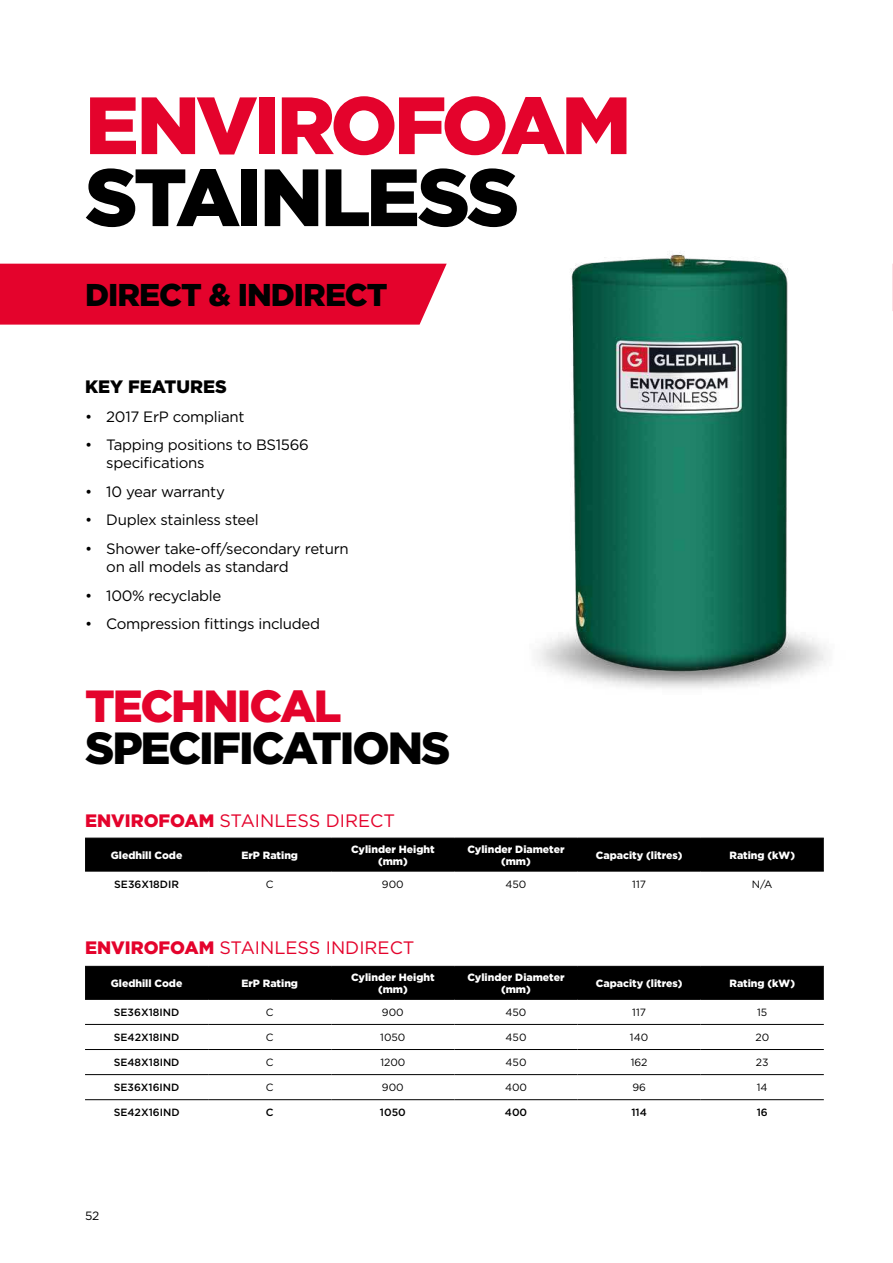
<style>
.page{position:relative;width:893px;height:1263px;background:#fff}
.page>*{position:absolute;margin:0;border:0;box-sizing:border-box;transform-origin:0 0}
.t1{font:900 81px "Gotham";letter-spacing:-.05em;color:#e4032c}
.t2{font:900 81px "Gotham";letter-spacing:-.045em;color:#000}
.t3{font:900 45px "Gotham";letter-spacing:-.045em;color:#000}
.t4{font:900 45px "Gotham";letter-spacing:-.045em;color:#e4032c}
.t5{font:900 31.5px "Gotham";letter-spacing:-.03em;color:#000}
.t6{font:18px "Gotham";color:#e4032c}
.t7{font:900 18px "Gotham";color:#000}
.t8{font:15px/18px "Gotham";letter-spacing:-.02em;color:#000}
.t9{font:12px "Gotham";color:#000}
.t10{font:900 10.5px/12.6px "Gotham";color:#fff;text-align:center}
.t11{font:500 10.5px "Gotham";color:#000}
.t12{font:10.5px "Gotham";color:#000}
.s1{font-weight:900}
</style>
<div class="page">
<img style="left:537px;top:252px;width:289px;height:436px">
<div style="left:0;top:264px;width:447px;height:61px;background:#e4032c"></div>
<div style="left:85px;top:967px;width:739px;height:32px;background:#000"></div>
<hr style="left:85px;top:966px;width:123px;height:1px;background:#000">
<hr style="left:208px;top:966px;width:123px;height:1px;background:#000">
<hr style="left:331px;top:966px;width:123px;height:1px;background:#000">
<hr style="left:454px;top:966px;width:124px;height:1px;background:#000">
<hr style="left:578px;top:966px;width:123px;height:1px;background:#000">
<hr style="left:701px;top:966px;width:123px;height:1px;background:#000">
<hr style="left:85px;top:999px;width:123px;height:1px;background:#000">
<hr style="left:208px;top:999px;width:123px;height:1px;background:#000">
<hr style="left:331px;top:999px;width:123px;height:1px;background:#000">
<hr style="left:454px;top:999px;width:124px;height:1px;background:#000">
<hr style="left:578px;top:999px;width:123px;height:1px;background:#000">
<hr style="left:701px;top:999px;width:123px;height:1px;background:#000">
<hr style="left:85px;top:1024px;width:123px;height:1px;background:#000">
<hr style="left:208px;top:1024px;width:123px;height:1px;background:#000">
<hr style="left:331px;top:1024px;width:123px;height:1px;background:#000">
<hr style="left:454px;top:1024px;width:124px;height:1px;background:#000">
<hr style="left:578px;top:1024px;width:123px;height:1px;background:#000">
<hr style="left:701px;top:1024px;width:123px;height:1px;background:#000">
<hr style="left:85px;top:1049px;width:123px;height:1px;background:#000">
<hr style="left:208px;top:1049px;width:123px;height:1px;background:#000">
<hr style="left:331px;top:1049px;width:123px;height:1px;background:#000">
<hr style="left:454px;top:1049px;width:124px;height:1px;background:#000">
<hr style="left:578px;top:1049px;width:123px;height:1px;background:#000">
<hr style="left:701px;top:1049px;width:123px;height:1px;background:#000">
<hr style="left:85px;top:1074px;width:123px;height:1px;background:#000">
<hr style="left:208px;top:1074px;width:123px;height:1px;background:#000">
<hr style="left:331px;top:1074px;width:123px;height:1px;background:#000">
<hr style="left:454px;top:1074px;width:124px;height:1px;background:#000">
<hr style="left:578px;top:1074px;width:123px;height:1px;background:#000">
<hr style="left:701px;top:1074px;width:123px;height:1px;background:#000">
<hr style="left:85px;top:1099px;width:123px;height:1px;background:#000">
<hr style="left:208px;top:1099px;width:123px;height:1px;background:#000">
<hr style="left:331px;top:1099px;width:123px;height:1px;background:#000">
<hr style="left:454px;top:1099px;width:124px;height:1px;background:#000">
<hr style="left:578px;top:1099px;width:123px;height:1px;background:#000">
<hr style="left:701px;top:1099px;width:123px;height:1px;background:#000">
<div style="left:85px;top:839px;width:739px;height:32px;background:#000"></div>
<hr style="left:85px;top:838px;width:123px;height:1px;background:#000">
<hr style="left:208px;top:838px;width:123px;height:1px;background:#000">
<hr style="left:331px;top:838px;width:123px;height:1px;background:#000">
<hr style="left:454px;top:838px;width:124px;height:1px;background:#000">
<hr style="left:578px;top:838px;width:123px;height:1px;background:#000">
<hr style="left:701px;top:838px;width:123px;height:1px;background:#000">
<hr style="left:85px;top:871px;width:123px;height:1px;background:#000">
<hr style="left:208px;top:871px;width:123px;height:1px;background:#000">
<hr style="left:331px;top:871px;width:123px;height:1px;background:#000">
<hr style="left:454px;top:871px;width:124px;height:1px;background:#000">
<hr style="left:578px;top:871px;width:123px;height:1px;background:#000">
<hr style="left:701px;top:871px;width:123px;height:1px;background:#000">
<h1 class="t1" style="left:85px;top:70px;width:548px">ENVIROFOAM</h1>
<h1 class="t2" style="left:85px;top:142px;width:436px">STAINLESS</h1>
<h3 class="t5" style="left:85px;top:273px;width:304px">DIRECT &amp; INDIRECT</h3>
<p class="t7" style="left:85px;top:374px;width:143px">KEY FEATURES</p>
<p class="t8" style="left:85px;top:407px;width:161px">• 2017 ErP compliant</p>
<p class="t8" style="left:106px;top:435px;width:204px;text-indent:-21px">• Tapping positions to BS1566 specifications</p>
<p class="t8" style="left:85px;top:482px;width:141px">• 10 year warranty</p>
<p class="t8" style="left:85px;top:511px;width:175px">• Duplex stainless steel</p>
<p class="t8" style="left:106px;top:539px;width:244px;text-indent:-21px">• Shower take-off/secondary return on all models as standard</p>
<p class="t8" style="left:85px;top:586px;width:138px">• 100% recyclable</p>
<p class="t8" style="left:85px;top:615px;width:237px">• Compression fittings included</p>
<h2 class="t4" style="left:85px;top:675px;width:258px">TECHNICAL</h2>
<h2 class="t3" style="left:85px;top:717px;width:367px">SPECIFICATIONS</h2>
<p class="t6" style="left:85px;top:809px;width:312px"><span class="s1">ENVIROFOAM</span> STAINLESS DIRECT</p>
<p class="t10" style="left:111px;top:849px;width:73px">Gledhill Code</p>
<p class="t10" style="left:241px;top:849px;width:58px">ErP Rating</p>
<p class="t10" style="left:351px;top:842px;width:85px">Cylinder Height (mm)</p>
<p class="t10" style="left:467px;top:842px;width:99px">Cylinder Diameter (mm)</p>
<p class="t10" style="left:596px;top:849px;width:88px">Capacity (litres)</p>
<p class="t10" style="left:729px;top:849px;width:67px">Rating (kW)</p>
<p class="t11" style="left:114px;top:877px;width:66px">SE36X18DIR</p>
<p class="t12" style="left:266px;top:877px;width:9px">C</p>
<p class="t12" style="left:382px;top:877px;width:23px">900</p>
<p class="t12" style="left:505px;top:877px;width:22px">450</p>
<p class="t12" style="left:632px;top:877px;width:15px">117</p>
<p class="t12" style="left:752px;top:877px;width:22px">N/A</p>
<p class="t6" style="left:85px;top:936px;width:331px"><span class="s1">ENVIROFOAM</span> STAINLESS INDIRECT</p>
<p class="t10" style="left:111px;top:977px;width:73px">Gledhill Code</p>
<p class="t10" style="left:241px;top:977px;width:58px">ErP Rating</p>
<p class="t10" style="left:351px;top:970px;width:85px">Cylinder Height (mm)</p>
<p class="t10" style="left:467px;top:970px;width:99px">Cylinder Diameter (mm)</p>
<p class="t10" style="left:596px;top:977px;width:88px">Capacity (litres)</p>
<p class="t10" style="left:729px;top:977px;width:67px">Rating (kW)</p>
<p class="t11" style="left:114px;top:1005px;width:67px">SE36X18IND</p>
<p class="t12" style="left:266px;top:1006px;width:9px">C</p>
<p class="t12" style="left:382px;top:1006px;width:23px">900</p>
<p class="t12" style="left:505px;top:1006px;width:22px">450</p>
<p class="t12" style="left:632px;top:1006px;width:15px">117</p>
<p class="t12" style="left:757px;top:1006px;width:12px">15</p>
<p class="t11" style="left:114px;top:1030px;width:67px">SE42X18IND</p>
<p class="t12" style="left:266px;top:1031px;width:9px">C</p>
<p class="t12" style="left:380px;top:1031px;width:27px">1050</p>
<p class="t12" style="left:505px;top:1031px;width:22px">450</p>
<p class="t12" style="left:630px;top:1031px;width:20px">140</p>
<p class="t12" style="left:755px;top:1031px;width:15px">20</p>
<p class="t11" style="left:114px;top:1056px;width:67px">SE48X18IND</p>
<p class="t12" style="left:266px;top:1056px;width:9px">C</p>
<p class="t12" style="left:380px;top:1056px;width:27px">1200</p>
<p class="t12" style="left:505px;top:1056px;width:22px">450</p>
<p class="t12" style="left:631px;top:1056px;width:18px">162</p>
<p class="t12" style="left:756px;top:1056px;width:14px">23</p>
<p class="t11" style="left:114px;top:1081px;width:67px">SE36X16IND</p>
<p class="t12" style="left:266px;top:1081px;width:9px">C</p>
<p class="t12" style="left:382px;top:1081px;width:23px">900</p>
<p class="t12" style="left:505px;top:1081px;width:24px">400</p>
<p class="t12" style="left:632px;top:1081px;width:15px">96</p>
<p class="t12" style="left:757px;top:1081px;width:12px">14</p>
<p class="t11" style="left:114px;top:1106px;width:67px">SE42X16IND</p>
<p class="t11" style="left:266px;top:1106px;width:9px">C</p>
<p class="t11" style="left:380px;top:1106px;width:27px">1050</p>
<p class="t11" style="left:505px;top:1106px;width:24px">400</p>
<p class="t11" style="left:631px;top:1106px;width:17px">114</p>
<p class="t11" style="left:757px;top:1106px;width:13px">16</p>
<p class="t9" style="left:85px;top:1208px;width:16px">52</p>
</div>
